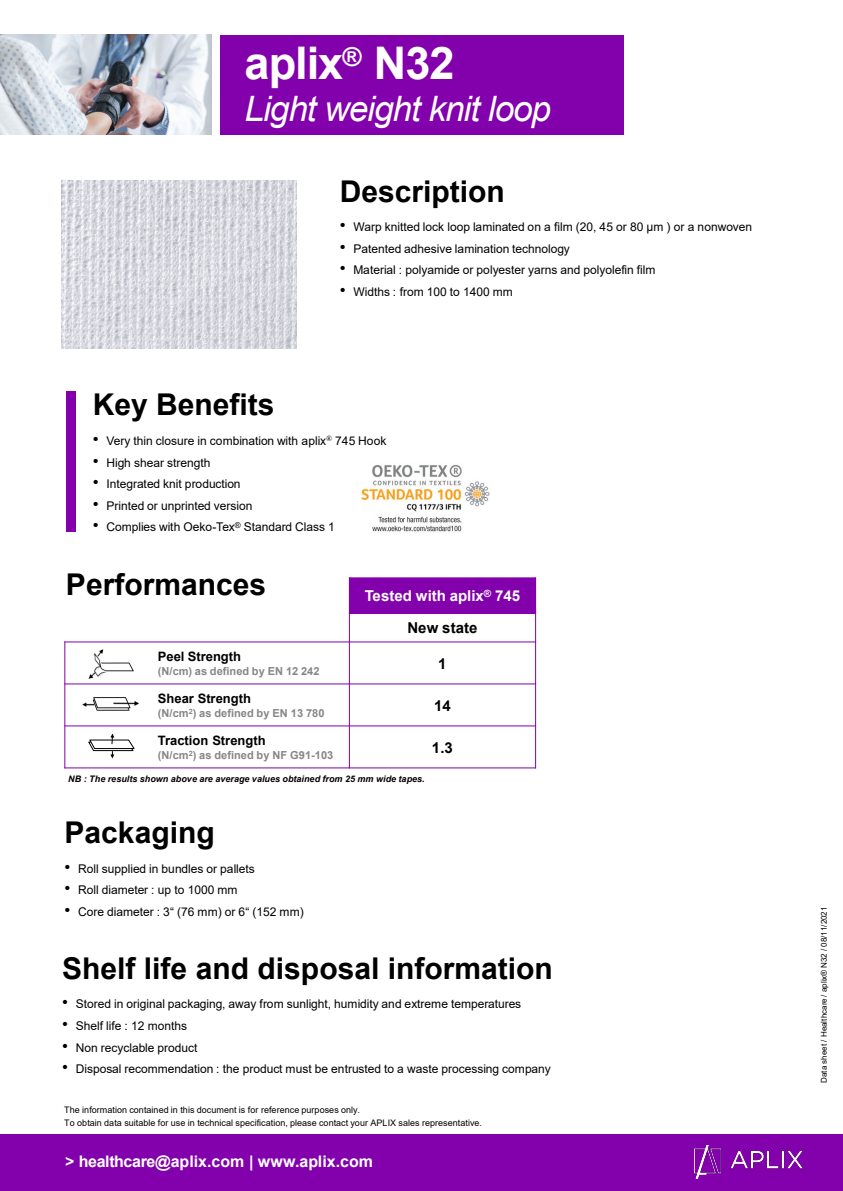
<style>
.page{position:relative;width:843px;height:1191px;background:#fff}
.page>*{position:absolute;margin:0;border:0;box-sizing:border-box;transform-origin:0 0}
.t1{font:700 45px "Arial";letter-spacing:-.02em;color:#fff}
.t2{font:italic 35px "Arial";letter-spacing:-.03em;color:#fff}
.t3{font:700 30px "Arial";color:#000}
.t4{font:700 16px "Arial";color:#fff}
.t5{font:700 15px/32.1px "Arial";letter-spacing:.005em;color:#fff;text-align:center}
.t6{font:700 15px "Arial";color:#000}
.t7{font:700 13px "Arial";color:#000}
.t8{font:12px "Arial";color:#000}
.t9{font:700 11px "Arial";color:#868686}
.t10{font:9px/13px "Arial";letter-spacing:.005em;color:#000}
.t11{font:italic 700 9px "Arial";color:#000}
.t12{font:8px "Arial";letter-spacing:-.005em;color:#000}
.s1{font-size:16.8px}
.s2{color:#000}
</style>
<div class="page">
<div style="left:220px;top:35px;width:402px;height:100px;background:#8301ac"></div>
<div style="left:1px;top:1134px;width:841px;height:57px;background:#8301ac"></div>
<img style="left:694px;top:1146px;width:107px;height:32px">
<img style="left:0;top:35px;width:211px;height:100px">
<div style="left:66px;top:392px;width:9px;height:140px;background:#8301ac"></div>
<div style="left:349px;top:578px;width:186px;height:35px;background:#8301ac"></div>
<hr style="left:349px;top:577px;width:1px;height:191px;background:#8301ac">
<hr style="left:349px;top:613px;width:187px;height:1px;background:#8301ac">
<hr style="left:64px;top:641px;width:472px;height:1px;background:#8301ac">
<hr style="left:64px;top:683px;width:472px;height:1px;background:#8301ac">
<hr style="left:64px;top:725px;width:472px;height:1px;background:#8301ac">
<hr style="left:64px;top:641px;width:1px;height:127px;background:#8301ac">
<hr style="left:535px;top:577px;width:1px;height:191px;background:#8301ac">
<hr style="left:349px;top:577px;width:187px;height:1px;background:#8301ac">
<hr style="left:64px;top:767px;width:472px;height:1px;background:#8301ac">
<img style="left:89px;top:650px;width:44px;height:28px">
<img style="left:83px;top:698px;width:56px;height:13px">
<img style="left:61px;top:180px;width:236px;height:169px">
<svg style="left:88px;top:734px;width:47px;height:25px"></svg>
<img style="left:361px;top:465px;width:129px;height:67px">
<h1 class="t1" style="left:244px;top:46px;width:211px">aplix<sup>®</sup> N32</h1>
<h2 class="t2" style="left:244px;top:96px;width:308px">Light weight knit loop</h2>
<h3 class="t3" style="left:339px;top:180px;width:166px">Description</h3>
<p class="t8" style="left:339px;top:223px;width:413px"><span class="s1">•</span> Warp knitted lock loop laminated on a film (20, 45 or 80 µm ) or a nonwoven</p>
<p class="t8" style="left:339px;top:244px;width:231px"><span class="s1">•</span> Patented adhesive lamination technology</p>
<p class="t8" style="left:339px;top:266px;width:317px"><span class="s1">•</span> Material : polyamide or polyester yarns and polyolefin film</p>
<p class="t8" style="left:339px;top:287px;width:174px"><span class="s1">•</span> Widths : from 100 to 1400 mm</p>
<h3 class="t3" style="left:93px;top:393px;width:183px">Key Benefits</h3>
<p class="t8" style="left:93px;top:436px;width:295px"><span class="s1">•</span> Very thin closure in combination with aplix<sup>®</sup> 745 Hook</p>
<p class="t8" style="left:93px;top:458px;width:119px"><span class="s1">•</span> High shear strength</p>
<p class="t8" style="left:93px;top:479px;width:149px"><span class="s1">•</span> Integrated knit production</p>
<p class="t8" style="left:93px;top:501px;width:161px"><span class="s1">•</span> Printed or unprinted version</p>
<p class="t8" style="left:93px;top:523px;width:243px"><span class="s1">•</span> Complies with Oeko-Tex<sup>®</sup> Standard Class 1</p>
<h3 class="t3" style="left:66px;top:573px;width:202px">Performances</h3>
<p class="t7" style="left:158px;top:651px;width:85px">Peel Strength</p>
<p class="t9" style="left:158px;top:667px;width:163px">(N/cm) as defined by EN 12 242</p>
<p class="t7" style="left:158px;top:693px;width:95px">Shear Strength</p>
<p class="t9" style="left:158px;top:709px;width:168px">(N/cm<sup>2</sup>) as defined by EN 13 780</p>
<p class="t7" style="left:158px;top:735px;width:109px">Traction Strength</p>
<p class="t9" style="left:158px;top:751px;width:177px">(N/cm<sup>2</sup>) as defined by NF G91-103</p>
<p class="t5" style="left:364px;top:581px;width:157px">Tested with aplix<sup>®</sup> 745<br><span class="s2">New state</span></p>
<p class="t6" style="left:438px;top:658px;width:10px">1</p>
<p class="t6" style="left:434px;top:700px;width:18px">14</p>
<p class="t6" style="left:431px;top:742px;width:22px">1.3</p>
<p class="t11" style="left:68px;top:775px;width:358px">NB : The results shown above are average values obtained from 25 mm wide tapes.</p>
<h3 class="t3" style="left:64px;top:821px;width:152px">Packaging</h3>
<p class="t8" style="left:64px;top:864px;width:192px"><span class="s1">•</span> Roll supplied in bundles or pallets</p>
<p class="t8" style="left:64px;top:886px;width:174px"><span class="s1">•</span> Roll diameter : up to 1000 mm</p>
<p class="t8" style="left:64px;top:907px;width:240px"><span class="s1">•</span> Core diameter : 3“ (76 mm) or 6“ (152 mm)</p>
<h3 class="t3" style="left:62px;top:957px;width:492px">Shelf life and disposal information</h3>
<p class="t8" style="left:62px;top:1000px;width:460px"><span class="s1">•</span> Stored in original packaging, away from sunlight, humidity and extreme temperatures</p>
<p class="t8" style="left:62px;top:1021px;width:126px"><span class="s1">•</span> Shelf life : 12 months</p>
<p class="t8" style="left:62px;top:1043px;width:137px"><span class="s1">•</span> Non recyclable product</p>
<p class="t8" style="left:62px;top:1065px;width:490px"><span class="s1">•</span> Disposal recommendation : the product must be entrusted to a waste processing company</p>
<p class="t10" style="left:64px;top:1105px;width:419px">The information contained in this document is for reference purposes only.<br>To obtain data suitable for use in technical specification, please contact your APLIX sales representative.</p>
<h3 class="t4" style="left:65px;top:1155px;width:309px">&gt; healthcare@aplix.com | www.aplix.com</h3>
<p class="t12" style="left:820px;top:1083px;width:178px;rotate:-90deg">Data sheet / Healthcare / aplix® N32 / 08/11/2021</p>
</div>
